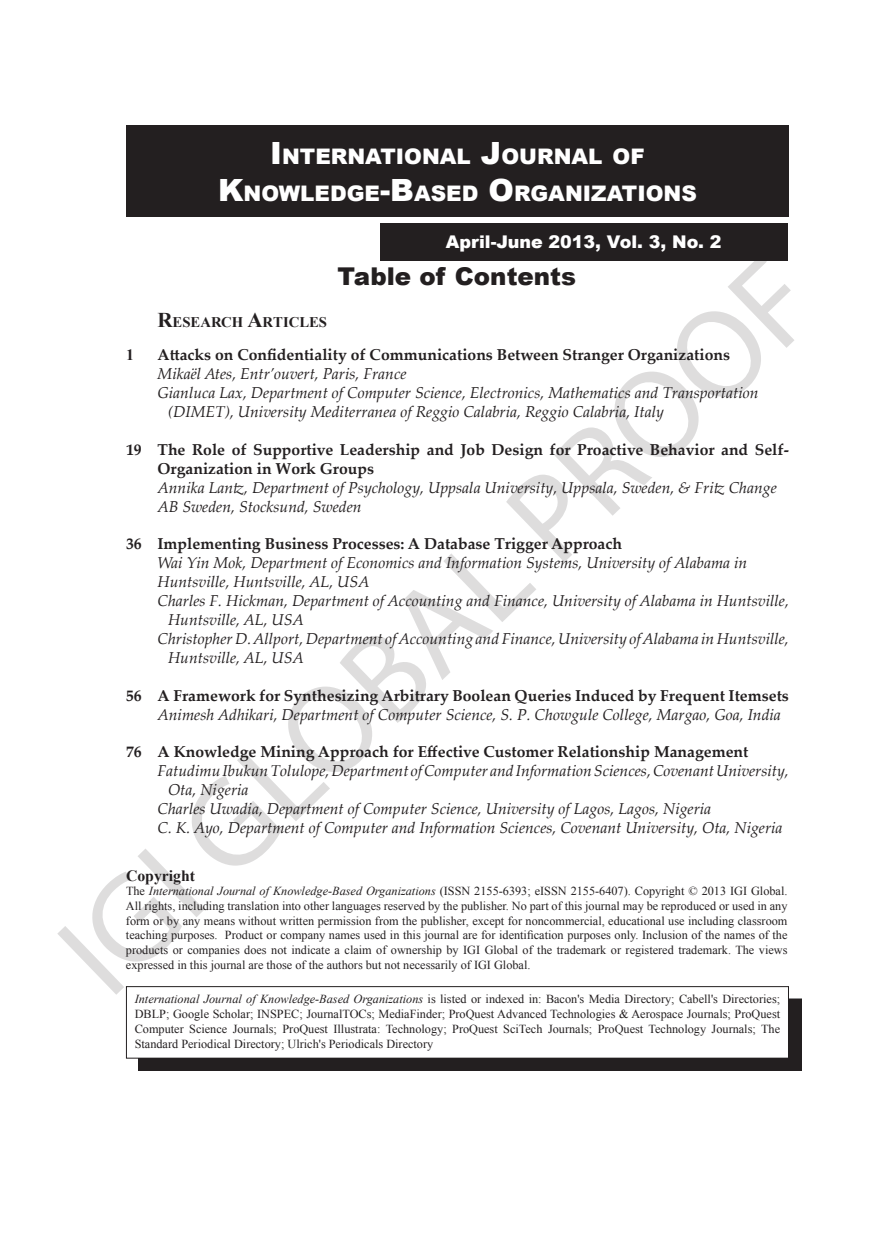
<style>
.page{position:relative;width:882px;height:1260px;background:#fff}
.page>*{position:absolute;margin:0;border:0;box-sizing:border-box;transform-origin:0 0}
.t1{font:126px "Myriad Pro";color:#231f20}
.t2{font:900 24.5px "Arial";color:#231f20}
.t3{font:900 21.35px/36.8px "Arial";color:#fff;text-align:center}
.t4{font:900 17.5px "Arial";color:#fff}
.t5{font:italic 15.75px/18.9px "Palatino Linotype";color:#231f20}
.t6{font:700 15.75px/18.9px "Palatino Linotype";color:#231f20}
.t7{font:700 15.75px "Times New Roman";color:#231f20}
.t8{font:700 14.7px "Times New Roman";color:#231f20}
.t9{font:12.25px/14.7px "Times New Roman";color:#231f20;text-align:justify}
.s1{font-size:30.62px}
.s2{font-size:21px}
.s3{font-style:italic}
</style>
<div class="page">
<div style="left:380px;top:223px;width:408px;height:38px;background:#231f20"></div>
<div style="left:126px;top:126px;width:663px;height:91px;background:#231f20"></div>
<div style="left:138px;top:998px;width:663px;height:73px;background:#231f20"></div>
<div style="left:126px;top:987px;width:662px;height:71px;background:#fff"></div>
<div style="left:126px;top:986px;width:663px;height:73px;border:1px solid #231f20"></div>
<h3 class="t3" style="left:218px;top:137px;width:480px"><span class="s1">I</span>NTERNATIONAL <span class="s1">J</span>OURNAL OF<br><span class="s1">K</span>NOWLEDGE<span class="s1">-B</span>ASED <span class="s1">O</span>RGANIZATIONS</h3>
<h3 class="t4" style="left:446px;top:229px;width:277px">April-June 2013, Vol. 3, No. 2</h3>
<h1 class="t1" style="left:26px;top:915px;width:994px;rotate:-44deg">IGI GLOBAL PROOF</h1>
<h2 class="t2" style="left:337px;top:259px;width:240px">Table of Contents</h2>
<p class="t8" style="left:158px;top:312px;width:171px"><span class="s2">R</span>ESEARCH <span class="s2">A</span>RTICLES</p>
<p class="t7" style="left:126px;top:344px;width:9px">1</p>
<p class="t6" style="left:158px;top:345px;width:574px">Attacks on Confidentiality of Communications Between Stranger Organizations</p>
<p class="t5" style="left:158px;top:364px;width:251px">Mikaël Ates, Entr’ouvert, Paris, France</p>
<p class="t5" style="left:158px;top:383px;width:603px">Gianluca Lax, Department of Computer Science, Electronics, Mathematics and Transportation</p>
<p class="t5" style="left:168px;top:402px;width:497px">(DIMET), University Mediterranea of Reggio Calabria, Reggio Calabria, Italy</p>
<p class="t6" style="left:158px;top:440px;width:633px;text-indent:-32px">19 The Role of Supportive Leadership and Job Design for Proactive Behavior and Self-<br>Organization in Work Groups</p>
<p class="t5" style="left:158px;top:477px;width:621px">Annika Lantz, Department of Psychology, Uppsala University, Uppsala, Sweden, &amp; Fritz Change<br>AB Sweden, Stocksund, Sweden</p>
<p class="t6" style="left:126px;top:534px;width:498px">36 Implementing Business Processes: A Database Trigger Approach</p>
<p class="t5" style="left:158px;top:553px;width:591px">Wai Yin Mok, Department of Economics and Information Systems, University of Alabama in</p>
<p class="t5" style="left:158px;top:572px;width:214px">Huntsville, Huntsville, AL, USA</p>
<p class="t5" style="left:158px;top:591px;width:633px">Charles F. Hickman, Department of Accounting and Finance, University of Alabama in Huntsville,</p>
<p class="t5" style="left:168px;top:610px;width:137px">Huntsville, AL, USA</p>
<p class="t5" style="left:158px;top:628px;width:633px">Christopher D. Allport, Department of Accounting and Finance, University of Alabama in Huntsville,</p>
<p class="t5" style="left:168px;top:647px;width:137px">Huntsville, AL, USA</p>
<p class="t6" style="left:126px;top:685px;width:664px">56 A Framework for Synthesizing Arbitrary Boolean Queries Induced by Frequent Itemsets</p>
<p class="t5" style="left:158px;top:704px;width:625px">Animesh Adhikari, Department of Computer Science, S. P. Chowgule College, Margao, Goa, India</p>
<p class="t6" style="left:126px;top:742px;width:624px">76 A Knowledge Mining Approach for Effective Customer Relationship Management</p>
<p class="t5" style="left:158px;top:761px;width:633px">Fatudimu Ibukun Tolulope, Department of Computer and Information Sciences, Covenant University,</p>
<p class="t5" style="left:168px;top:780px;width:82px">Ota, Nigeria</p>
<p class="t5" style="left:158px;top:799px;width:555px">Charles Uwadia, Department of Computer Science, University of Lagos, Lagos, Nigeria</p>
<p class="t5" style="left:158px;top:817px;width:627px">C. K. Ayo, Department of Computer and Information Sciences, Covenant University, Ota, Nigeria</p>
<p class="t7" style="left:126px;top:864px;width:71px">Copyright</p>
<p class="t9" style="left:126px;top:884px;width:663px">The <span class="s3">International Journal of Knowledge-Based Organizations</span> (ISSN 2155-6393; eISSN 2155-6407). Copyright © 2013 IGI Global.<br>All rights, including translation into other languages reserved by the publisher. No part of this journal may be reproduced or used in any form or by any means without written permission from the publisher, except for noncommercial, educational use including classroom teaching purposes. Product or company names used in this journal are for identification purposes only. Inclusion of the names of the products or companies does not indicate a claim of ownership by IGI Global of the trademark or registered trademark. The views expressed in this journal are those of the authors but not necessarily of IGI Global.</p>
<p class="t9" style="left:135px;top:992px;width:647px"><span class="s3">International Journal of Knowledge-Based Organizations</span> is listed or indexed in: Bacon's Media Directory; Cabell's Directories; DBLP; Google Scholar; INSPEC; JournalTOCs; MediaFinder; ProQuest Advanced Technologies &amp; Aerospace Journals; ProQuest Computer Science Journals; ProQuest Illustrata: Technology; ProQuest SciTech Journals; ProQuest Technology Journals; The Standard Periodical Directory; Ulrich's Periodicals Directory</p>
</div>
